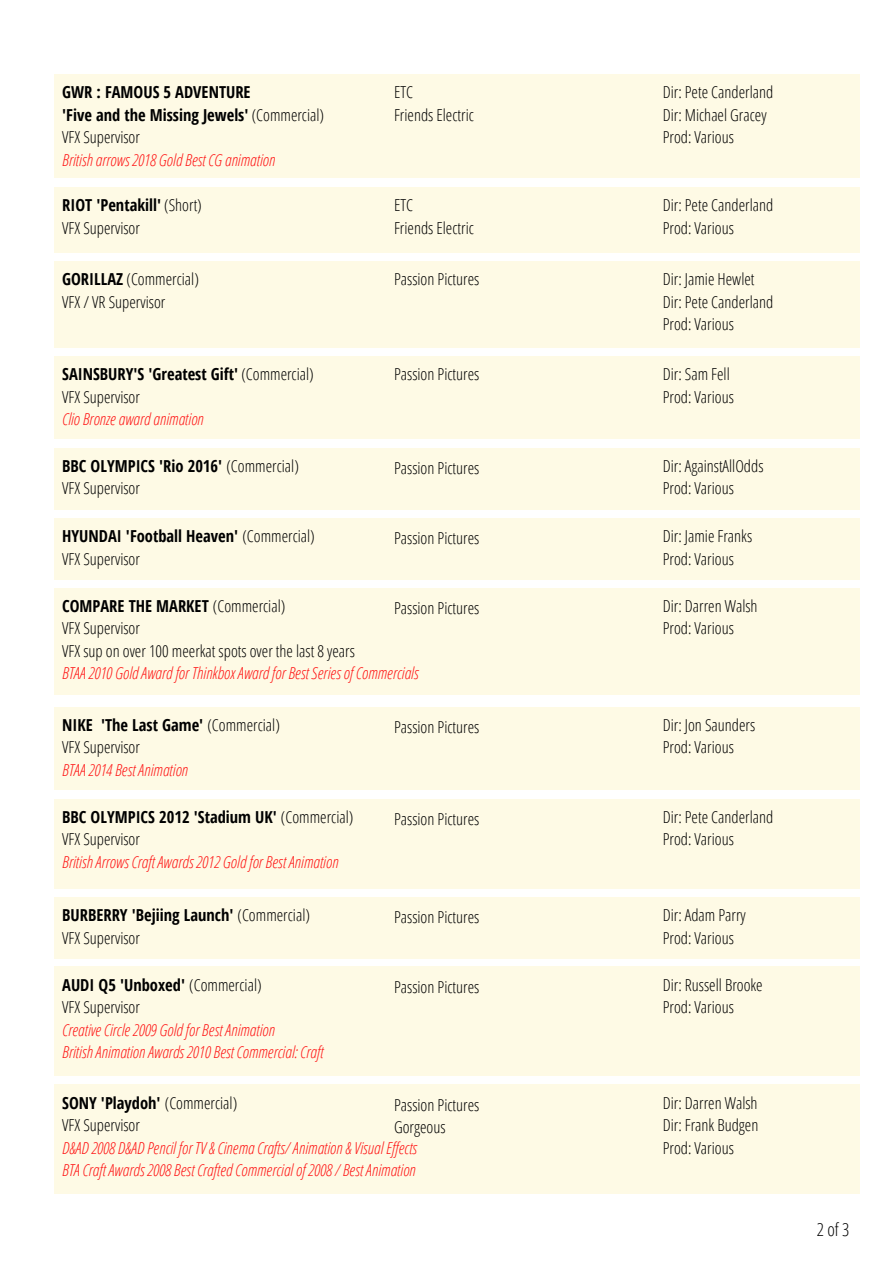
<style>
.page{position:relative;width:894px;height:1264px;background:#fff}
.page>*{position:absolute;margin:0;border:0;box-sizing:border-box;transform-origin:0 0}
.t1{font:300 18px "Open Sans Condensed";color:#000}
.t2{font:300 16.5px/22.5px "Open Sans Condensed";color:#000}
.t3{font:italic 300 16.5px/22.5px "Open Sans Condensed";color:#ff1616}
.t4{font:700 16.5px/22.5px "Open Sans Condensed";color:#000}
.s1{font-weight:300}
.s2{font-weight:700}
</style>
<div class="page">
<div style="left:54px;top:187px;width:805px;height:66px;background:#fefae5"></div>
<div style="left:54px;top:261px;width:805px;height:87px;background:#fefae5"></div>
<div style="left:54px;top:356px;width:805px;height:83px;background:#fefae5"></div>
<div style="left:54px;top:448px;width:805px;height:61px;background:#fefae5"></div>
<div style="left:54px;top:518px;width:805px;height:61px;background:#fefae5"></div>
<div style="left:54px;top:588px;width:805px;height:106px;background:#fefae5"></div>
<div style="left:54px;top:707px;width:805px;height:82px;background:#fefae5"></div>
<div style="left:54px;top:798px;width:805px;height:90px;background:#fefae5"></div>
<div style="left:54px;top:897px;width:805px;height:61px;background:#fefae5"></div>
<div style="left:54px;top:966px;width:805px;height:110px;background:#fefae5"></div>
<div style="left:54px;top:1084px;width:805px;height:109px;background:#fefae5"></div>
<div style="left:54px;top:74px;width:805px;height:104px;background:#fefae5"></div>
<p class="t4" style="left:62px;top:80px;width:263px">GWR : FAMOUS 5 ADVENTURE<br>'Five and the Missing Jewels' <span class="s1">(Commercial)<br>VFX Supervisor</span></p>
<p class="t3" style="left:62px;top:148px;width:214px">British arrows 2018 Gold Best CG animation</p>
<p class="t2" style="left:394px;top:80px;width:81px">ETC<br>Friends Electric</p>
<p class="t2" style="left:662px;top:80px;width:112px">Dir: Pete Canderland<br>Dir: Michael Gracey<br>Prod: Various</p>
<p class="t2" style="left:62px;top:193px;width:141px"><span class="s2">RIOT 'Pentakill'</span> (Short)<br>VFX Supervisor</p>
<p class="t2" style="left:394px;top:193px;width:81px">ETC<br>Friends Electric</p>
<p class="t2" style="left:662px;top:193px;width:112px">Dir: Pete Canderland<br>Prod: Various</p>
<p class="t2" style="left:62px;top:267px;width:138px"><span class="s2">GORILLAZ</span> (Commercial)<br>VFX / VR Supervisor</p>
<p class="t2" style="left:394px;top:267px;width:87px">Passion Pictures</p>
<p class="t2" style="left:662px;top:267px;width:112px">Dir: Jamie Hewlet<br>Dir: Pete Canderland<br>Prod: Various</p>
<p class="t4" style="left:62px;top:362px;width:253px">SAINSBURY'S 'Greatest Gift' <span class="s1">(Commercial)<br>VFX Supervisor</span></p>
<p class="t3" style="left:62px;top:407px;width:143px">Clio Bronze award animation</p>
<p class="t2" style="left:394px;top:362px;width:87px">Passion Pictures</p>
<p class="t2" style="left:662px;top:362px;width:73px">Dir: Sam Fell<br>Prod: Various</p>
<p class="t2" style="left:62px;top:454px;width:238px"><span class="s2">BBC OLYMPICS 'Rio 2016'</span> (Commercial)<br>VFX Supervisor</p>
<p class="t2" style="left:662px;top:454px;width:102px">Dir: AgainstAllOdds<br>Prod: Various</p>
<p class="t2" style="left:394px;top:456px;width:87px">Passion Pictures</p>
<p class="t2" style="left:62px;top:524px;width:254px"><span class="s2">HYUNDAI 'Football Heaven'</span> (Commercial)<br>VFX Supervisor</p>
<p class="t2" style="left:662px;top:524px;width:91px">Dir: Jamie Franks<br>Prod: Various</p>
<p class="t2" style="left:394px;top:526px;width:87px">Passion Pictures</p>
<p class="t2" style="left:62px;top:594px;width:294px"><span class="s2">COMPARE THE MARKET</span> (Commercial)<br>VFX Supervisor<br>VFX sup on over 100 meerkat spots over the last 8 years</p>
<p class="t3" style="left:62px;top:661px;width:358px">BTAA 2010 Gold Awardfor Thinkbox Awardfor Best Series of Commercials</p>
<p class="t2" style="left:394px;top:596px;width:87px">Passion Pictures</p>
<p class="t2" style="left:662px;top:594px;width:96px">Dir: Darren Walsh<br>Prod: Various</p>
<p class="t2" style="left:62px;top:713px;width:219px"><span class="s2">NIKE 'The Last Game'</span> (Commercial)<br>VFX Supervisor</p>
<p class="t3" style="left:62px;top:758px;width:127px">BTAA 2014 Best Animation</p>
<p class="t2" style="left:394px;top:715px;width:87px">Passion Pictures</p>
<p class="t2" style="left:662px;top:713px;width:94px">Dir: Jon Saunders<br>Prod: Various</p>
<p class="t4" style="left:62px;top:805px;width:292px">BBC OLYMPICS 2012 'Stadium UK' <span class="s1">(Commercial)<br>VFX Supervisor</span></p>
<p class="t3" style="left:62px;top:850px;width:277px">British Arrows Craft Awards 2012 Goldfor Best Animation</p>
<p class="t2" style="left:394px;top:807px;width:87px">Passion Pictures</p>
<p class="t2" style="left:662px;top:805px;width:112px">Dir: Pete Canderland<br>Prod: Various</p>
<p class="t2" style="left:62px;top:903px;width:249px"><span class="s2">BURBERRY 'Bejiing Launch'</span> (Commercial)<br>VFX Supervisor</p>
<p class="t2" style="left:662px;top:903px;width:85px">Dir: Adam Parry<br>Prod: Various</p>
<p class="t2" style="left:394px;top:905px;width:87px">Passion Pictures</p>
<p class="t2" style="left:62px;top:973px;width:201px"><span class="s2">AUDI Q5 'Unboxed'</span> (Commercial)<br>VFX Supervisor</p>
<p class="t3" style="left:62px;top:1018px;width:262px">Creative Circle 2009 Goldfor Best Animation<br>British Animation Awards 2010 Best Commercial: Craft</p>
<p class="t2" style="left:394px;top:975px;width:87px">Passion Pictures</p>
<p class="t2" style="left:62px;top:1090px;width:176px"><span class="s2">SONY 'Playdoh'</span> (Commercial)<br>VFX Supervisor</p>
<p class="t3" style="left:62px;top:1135px;width:356px">D&amp;AD 2008 D&amp;AD Pencil for TV &amp; Cinema Crafts/Animation &amp; Visual Ef ects<br>BTA Craft Awards 2008 Best Crafted Commercial of2008 / Best Animation</p>
<p class="t2" style="left:394px;top:1092px;width:87px">Passion Pictures<br>Gorgeous</p>
<p class="t2" style="left:662px;top:973px;width:101px">Dir: Russell Brooke<br>Prod: Various</p>
<p class="t2" style="left:662px;top:1090px;width:97px;text-align:justify">Dir: Darren Walsh Dir: Frank Budgen Prod: Various</p>
<p class="t1" style="left:816px;top:1216px;width:34px">2 of 3</p>
</div>
